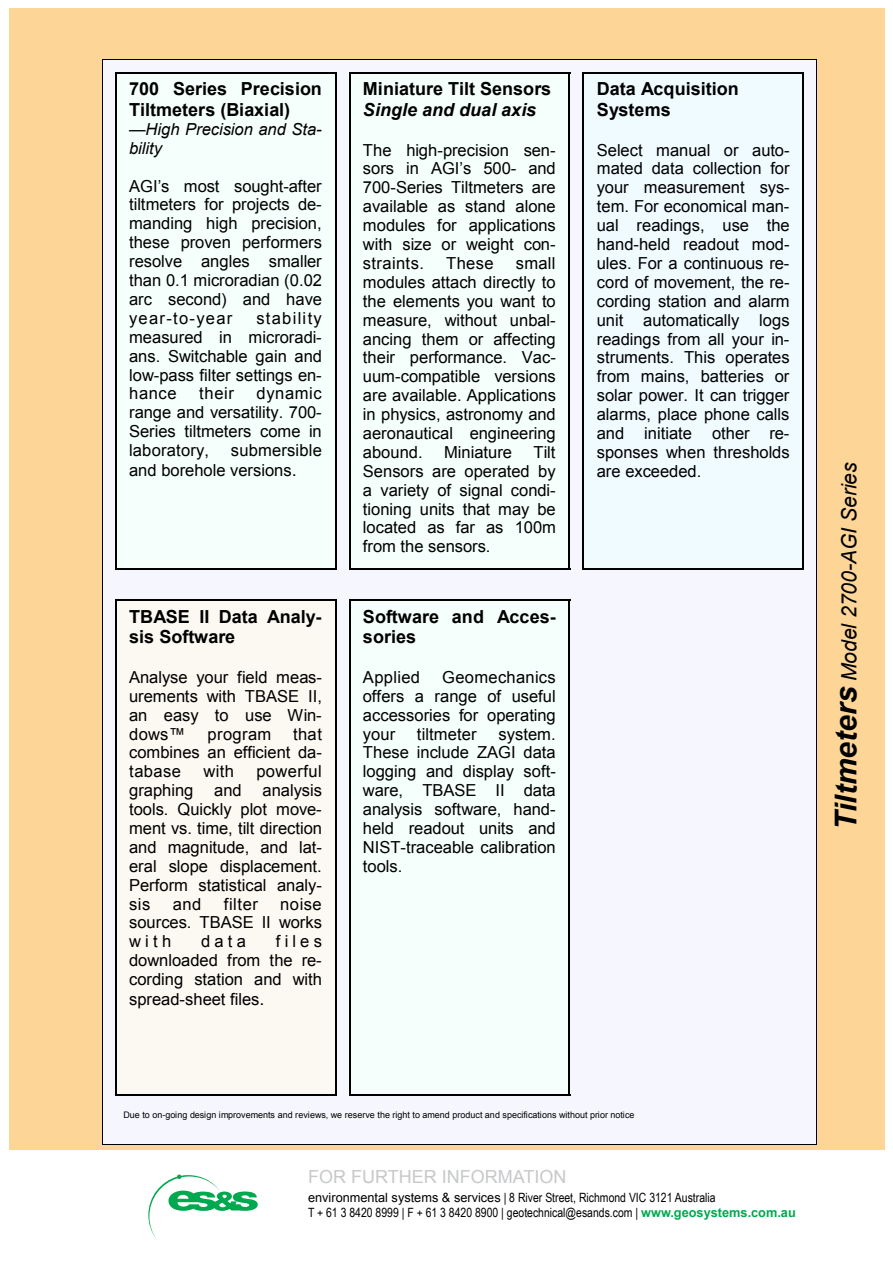
<style>
.page{position:relative;width:893px;height:1263px;background:#fff}
.page>*{position:absolute;margin:0;border:0;box-sizing:border-box;transform-origin:0 0}
.t1{font:italic 21px "Arial";color:#000}
.t2{font:700 18px/20.7px "Arial";color:#000}
.t3{font:18px "Arial";color:#c6c8ca}
.t4{font:italic 700 18px "Arial";color:#000}
.t5{font:16.5px/18.9px "Arial";color:#000;text-align:justify}
.t6{font:italic 16.5px/18.9px "Arial";letter-spacing:-.005em;color:#000}
.t7{font:16.5px "Arial";letter-spacing:.02em;color:#000}
.t8{font:13.5px "Arial";letter-spacing:.005em;color:#000}
.t9{font:12.75px/15.3px "Arial Narrow";color:#000}
.t10{font:9px "Arial";letter-spacing:.005em;color:#000}
.s1{font-size:18px}
.s2{font-weight:700;font-size:30px}
.s3{font-family:"Arial"}
.s4{font-family:"Arial";font-weight:700;color:#00a94f}
</style>
<div class="page">
<div style="left:9px;top:8px;width:876px;height:1242px;background:#fcd597"></div>
<div style="left:102px;top:60px;width:715px;height:1084px;background:#f6f7fe"></div>
<hr style="left:102px;top:1144px;width:715px;height:1px;background:#000">
<hr style="left:102px;top:60px;width:715px;height:1px;background:#000">
<hr style="left:102px;top:60px;width:1px;height:1084px;background:#000">
<hr style="left:816px;top:60px;width:1px;height:1084px;background:#000">
<div style="left:349px;top:72px;width:221px;height:498px;background:#f5fffc"></div>
<hr style="left:349px;top:72px;width:1px;height:498px;background:#000">
<hr style="left:569px;top:72px;width:1px;height:498px;background:#000">
<hr style="left:349px;top:72px;width:221px;height:2px;background:#000">
<hr style="left:349px;top:568px;width:221px;height:2px;background:#000">
<div style="left:583px;top:72px;width:221px;height:498px;background:#f0fbff"></div>
<hr style="left:583px;top:72px;width:1px;height:498px;background:#000">
<hr style="left:803px;top:72px;width:1px;height:498px;background:#000">
<hr style="left:583px;top:72px;width:221px;height:2px;background:#000">
<hr style="left:583px;top:568px;width:221px;height:2px;background:#000">
<div style="left:115px;top:600px;width:221px;height:495px;background:#fcf9f3"></div>
<hr style="left:115px;top:600px;width:1px;height:495px;background:#000">
<hr style="left:335px;top:600px;width:1px;height:495px;background:#000">
<hr style="left:115px;top:600px;width:221px;height:1px;background:#000">
<hr style="left:115px;top:1094px;width:221px;height:1px;background:#000">
<div style="left:349px;top:600px;width:221px;height:495px;background:#f5fffc"></div>
<hr style="left:349px;top:600px;width:1px;height:495px;background:#000">
<hr style="left:569px;top:600px;width:1px;height:495px;background:#000">
<hr style="left:349px;top:600px;width:221px;height:1px;background:#000">
<hr style="left:349px;top:1094px;width:221px;height:1px;background:#000">
<div style="left:115px;top:72px;width:221px;height:498px;background:#f5fffc"></div>
<hr style="left:115px;top:72px;width:1px;height:498px;background:#000">
<hr style="left:335px;top:72px;width:1px;height:498px;background:#000">
<hr style="left:115px;top:72px;width:221px;height:2px;background:#000">
<hr style="left:115px;top:568px;width:221px;height:2px;background:#000">
<div style="left:0;top:1150px;width:893px;height:113px;background:#fff"></div>
<svg style="left:148px;top:1174px;width:110px;height:64px"></svg>
<p class="t2" style="left:129px;top:79px;width:194px">700 Series Precision<br>Tiltmeters (Biaxial)</p>
<p class="t6" style="left:129px;top:120px;width:194px">—High Precision and Sta&shy;bility</p>
<p class="t5" style="left:129px;top:176px;width:194px">AGI’s most sought-after tiltmeters for projects de&shy;manding high precision, these proven performers resolve angles smaller than 0.1 microradian (0.02 arc second) and have year-to-year</p>
<p class="t5" style="left:129px;top:309px;width:194px;text-indent:127px">stability measured in microradi&shy;ans. Switchable gain and low-pass filter settings en&shy;hance</p>
<p class="t5" style="left:129px;top:384px;width:194px;text-indent:127px">dynamic range and versatility. 700- Series tiltmeters come in laboratory,</p>
<p class="t5" style="left:199px;top:384px;width:36px">their</p>
<p class="t5" style="left:129px;top:440px;width:194px;line-height:20.1px;text-indent:102px">submersible and borehole versions<span class="s1">.</span></p>
<p class="t2" style="left:129px;top:606px;width:194px">TBASE II Data Analy&shy;sis Software</p>
<p class="t5" style="left:129px;top:668px;width:194px">Analyse your field meas&shy;urements with TBASE II, an easy to use Win&shy;dows™</p>
<p class="t5" style="left:129px;top:724px;width:194px;text-indent:164px">that combines an efficient da&shy;tabase</p>
<p class="t5" style="left:208px;top:724px;width:65px">program</p>
<p class="t5" style="left:203px;top:762px;width:32px">with</p>
<p class="t5" style="left:256px;top:762px;width:67px">powerful</p>
<p class="t5" style="left:129px;top:781px;width:194px;text-indent:85px">and analysis tools. Quickly plot move&shy;ment vs. time, tilt direction and magnitude, and lat&shy;eral slope displacement.<br>Perform statistical analy&shy;sis</p>
<p class="t5" style="left:129px;top:781px;width:66px">graphing</p>
<p class="t5" style="left:173px;top:894px;width:30px">and</p>
<p class="t5" style="left:224px;top:894px;width:36px">filter</p>
<p class="t5" style="left:129px;top:894px;width:194px;text-indent:151px">noise sources. TBASE II works with</p>
<p class="t5" style="left:129px;top:932px;width:194px;line-height:19.4px;text-indent:147px">files downloaded from the re&shy;cording station and with spread-sheet files<span class="s1">.</span></p>
<p class="t5" style="left:201px;top:932px;width:46px">data</p>
<p class="t2" style="left:363px;top:79px;width:190px">Miniature Tilt Sensors</p>
<p class="t4" style="left:363px;top:98px;width:175px">Single and dual axis</p>
<p class="t5" style="left:363px;top:140px;width:194px">The high-precision sen&shy;sors in AGI’s 500- and 700-Series Tiltmeters are available as stand alone modules for applications with size or weight con&shy;straints.</p>
<p class="t5" style="left:363px;top:254px;width:194px;text-indent:153px">small modules attach directly to the elements you want to measure, without unbal&shy;ancing them or affecting their performance. Vac&shy;uum-compatible versions are available. Applications in physics, astronomy and aeronautical engineering abound.</p>
<p class="t5" style="left:446px;top:254px;width:49px">These</p>
<p class="t5" style="left:363px;top:443px;width:194px;text-indent:171px">Tilt Sensors are operated by a variety of signal condi&shy;tioning units that may be located as far as 100m from the sensors.</p>
<p class="t5" style="left:444px;top:443px;width:69px">Miniature</p>
<p class="t2" style="left:363px;top:606px;width:194px">Software and Acces&shy;sories</p>
<p class="t7" style="left:363px;top:666px;width:59px">Applied</p>
<p class="t5" style="left:363px;top:668px;width:194px;text-indent:79px">Geomechanics offers a range of useful accessories for operating your</p>
<p class="t5" style="left:417px;top:724px;width:61px">tiltmeter</p>
<p class="t5" style="left:363px;top:724px;width:194px;text-indent:135px">system.<br>These include ZAGI data logging and display soft&shy;ware, TBASE II data analysis software, hand&shy;held readout units and NIST-traceable calibration tools.</p>
<p class="t2" style="left:597px;top:79px;width:143px">Data Acquisition<br>Systems</p>
<p class="t5" style="left:597px;top:140px;width:195px">Select manual or auto&shy;mated data collection for your measurement sys&shy;tem. For economical man&shy;ual readings, use the hand-held readout mod&shy;ules. For a continuous re&shy;cord of movement, the re&shy;cording station and alarm unit automatically logs readings from all your in&shy;struments. This operates from mains, batteries or solar power. It can trigger alarms, place phone calls and initiate other re&shy;sponses when thresholds are exceeded.</p>
<p class="t1" style="left:836px;top:830px;width:369px;rotate:-90deg"><span class="s2">Tiltmeters</span> Model 2700-AGI Series</p>
<p class="t10" style="left:123px;top:1109px;width:513px">Due to on-going design improvements and reviews, we reserve the right to amend product and specifications without prior notice</p>
<p class="t3" style="left:308px;top:1165px;width:260px">For FURTHER INFORMATION</p>
<p class="t9" style="left:308px;top:1189px;width:489px"><span class="s3">environmental systems &amp; services</span> | 8 River Street, Richmond VIC 3121 Australia<br>T + 61 3 8420 8999 | F + 61 3 8420 8900 | geotechnical@esands.com | <span class="s4">www.geosystems.com.au</span></p>
<p class="t8" style="left:464px;top:1211px;width:211px">Website: www.geosystems.com.au</p>
</div>
